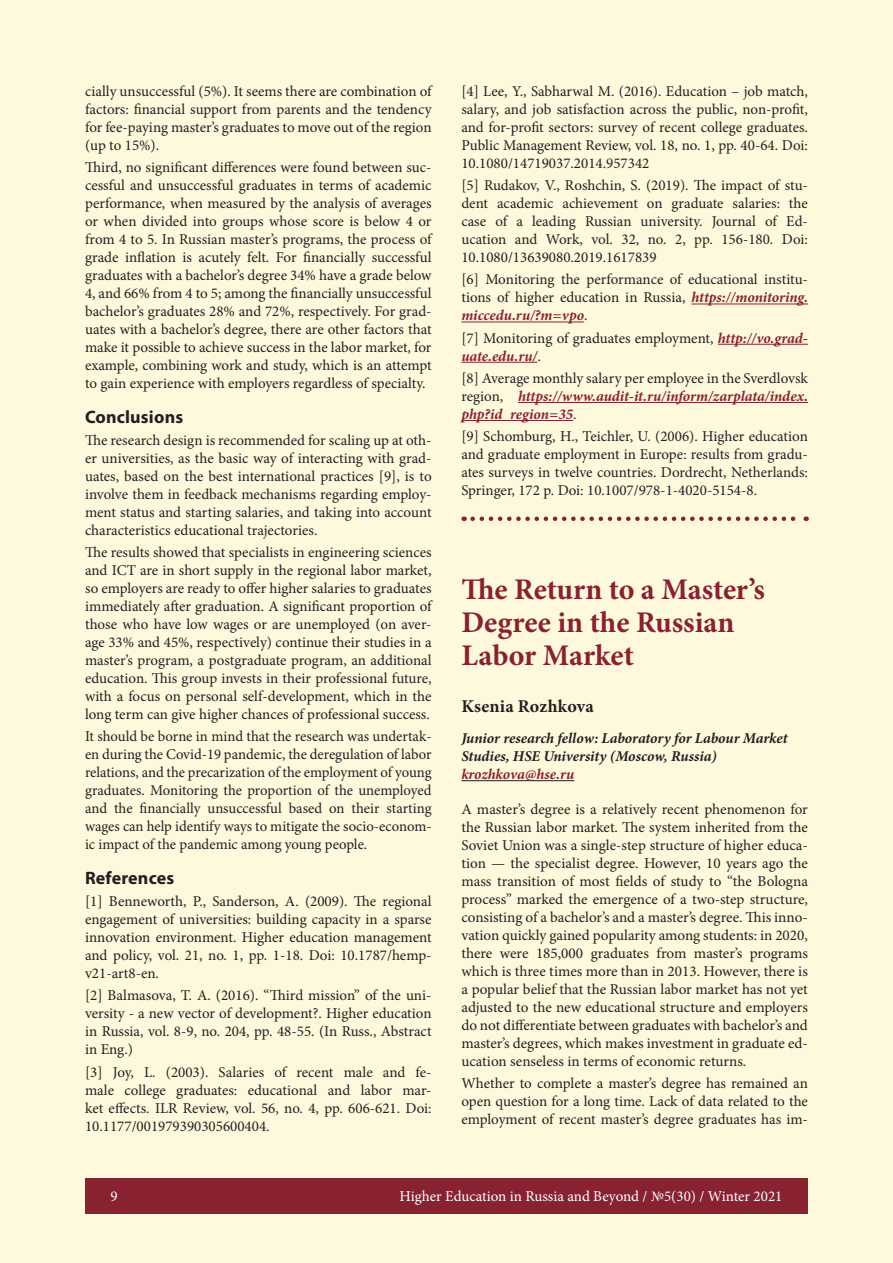
<style>
.page{position:relative;width:893px;height:1263px;background:#fef8dd}
.page>*{position:absolute;margin:0;border:0;box-sizing:border-box;transform-origin:0 0}
.заголовок{font:700 30px/33px "Minion Pro";color:#882231}
.подзаголовок{font:700 18px "Myriad Pro";letter-spacing:.01em;color:#231f20}
.автор{font:700 18px "Minion Pro";letter-spacing:.01em;color:#231f20}
.КОНЕЦ_СТАТЬИ{font:15px/18px "Minion Pro";color:#231f20;text-align:justify}
.t1{font:italic 700 15px/18px "Minion Pro";letter-spacing:-.005em;color:#882231;text-align:justify}
.абзац{font:italic 700 15px/18px "Minion Pro";letter-spacing:-.005em;color:#231f20}
.t2{font:15px "Minion Pro";color:#fff}
.s1{font-weight:700;font-style:italic;color:#882231}
.s2{font-weight:400;font-style:normal;color:#231f20}
.s3{color:#882231}
</style>
<div class="page">
<div style="left:85px;top:1178px;width:723px;height:35px;background:#882231"></div>
<hr style="left:691px;top:304px;width:117px;height:1px;background:#882231">
<hr style="left:461px;top:322px;width:123px;height:1px;background:#882231">
<hr style="left:718px;top:344px;width:90px;height:1px;background:#882231">
<hr style="left:461px;top:362px;width:76px;height:1px;background:#882231">
<hr style="left:518px;top:402px;width:290px;height:1px;background:#882231">
<hr style="left:461px;top:420px;width:112px;height:1px;background:#882231">
<svg style="left:473px;top:516px;width:334px;height:5px"></svg>
<hr style="left:461px;top:780px;width:113px;height:1px;background:#231f20">
<p class="КОНЕЦ_СТАТЬИ" style="left:85px;top:82px;width:348px">cially unsuccessful (5%). It seems there are combination of factors: financial support from parents and the tendency for fee-paying master’s graduates to move out of the region (up to 15%).</p>
<p class="КОНЕЦ_СТАТЬИ" style="left:85px;top:158px;width:348px">Third, no significant differences were found between suc&shy;cessful and unsuccessful graduates in terms of academic performance, when measured by the analysis of averages or when divided into groups whose score is below 4 or from 4 to 5. In Russian master’s programs, the process of grade inflation is acutely felt. For financially successful graduates with a bachelor’s degree 34% have a grade below 4, and 66% from 4 to 5; among the financially unsuccessful bachelor’s graduates 28% and 72%, respectively. For grad&shy;uates with a bachelor’s degree, there are other factors that make it possible to achieve success in the labor market, for example, combining work and study, which is an attempt to gain experience with employers regardless of specialty.</p>
<p class="подзаголовок" style="left:85px;top:405px;width:100px">Conclusions</p>
<p class="КОНЕЦ_СТАТЬИ" style="left:85px;top:431px;width:348px">The research design is recommended for scaling up at oth&shy;er universities, as the basic way of interacting with grad&shy;uates, based on the best international practices [9], is to involve them in feedback mechanisms regarding employ&shy;ment status and starting salaries, and taking into account characteristics educational trajectories.</p>
<p class="КОНЕЦ_СТАТЬИ" style="left:85px;top:543px;width:348px">The results showed that specialists in engineering sciences and ICT are in short supply in the regional labor market, so employers are ready to offer higher salaries to graduates immediately after graduation. A significant proportion of those who have low wages or are unemployed (on aver&shy;age 33% and 45%, respectively) continue their studies in a master’s program, a postgraduate program, an additional education. This group invests in their professional future, with a focus on personal self-development, which in the long term can give higher chances of professional success.</p>
<p class="КОНЕЦ_СТАТЬИ" style="left:85px;top:728px;width:348px">It should be borne in mind that the research was undertak&shy;en during the Covid-19 pandemic, the deregulation of labor relations, and the precarization of the employment of young graduates. Monitoring the proportion of the unemployed and the financially unsuccessful based on their starting wages can help identify ways to mitigate the socio-econom&shy;ic impact of the pandemic among young people.</p>
<p class="подзаголовок" style="left:85px;top:866px;width:91px">References</p>
<p class="КОНЕЦ_СТАТЬИ" style="left:85px;top:892px;width:348px">[1] Benneworth, P., Sanderson, A. (2009). The regional engagement of universities: building capacity in a sparse innovation environment. Higher education management and policy, vol. 21, no. 1, pp. 1-18. Doi: 10.1787/hemp&shy;v21-art8-en.</p>
<p class="КОНЕЦ_СТАТЬИ" style="left:85px;top:986px;width:348px">[2] Balmasova, T. A. (2016). “Third mission” of the uni&shy;versity - a new vector of development?. Higher education in Russia, vol. 8-9, no. 204, pp. 48-55. (In Russ., Abstract in Eng.)</p>
<p class="КОНЕЦ_СТАТЬИ" style="left:85px;top:1063px;width:348px">[3] Joy, L. (2003). Salaries of recent male and fe&shy;male college graduates: educational and labor mar&shy;ket effects. ILR Review, vol. 56, no. 4, pp. 606-621. Doi:<br>10.1177/001979390305600404.</p>
<p class="КОНЕЦ_СТАТЬИ" style="left:461px;top:82px;width:348px">[4] Lee, Y., Sabharwal M. (2016). Education – job match, salary, and job satisfaction across the public, non-profit, and for-profit sectors: survey of recent college graduates.<br>Public Management Review, vol. 18, no. 1, pp. 40-64. Doi:<br>10.1080/14719037.2014.957342</p>
<p class="КОНЕЦ_СТАТЬИ" style="left:461px;top:176px;width:348px">[5] Rudakov, V., Roshchin, S. (2019). The impact of stu&shy;dent academic achievement on graduate salaries: the case of a leading Russian university. Journal of Ed&shy;ucation and Work, vol. 32, no. 2, pp. 156-180. Doi:<br>10.1080/13639080.2019.1617839</p>
<p class="КОНЕЦ_СТАТЬИ" style="left:461px;top:271px;width:348px">[6] Monitoring the performance of educational institu&shy;tions of higher education in Russia, <span class="s1">https://monitoring. miccedu.ru/?m=vpo</span>.</p>
<p class="КОНЕЦ_СТАТЬИ" style="left:461px;top:329px;width:348px">[7] Monitoring of graduates employment, <span class="s1">http://vo.grad&shy;uate.edu.ru/</span>.</p>
<p class="t1" style="left:461px;top:369px;width:348px"><span class="s2">[8] Average monthly salary per employee in the Sverdlovsk region,</span> https://www.audit-it.ru/inform/zarplata/index. php?id_region=35<span class="s2">.</span></p>
<p class="КОНЕЦ_СТАТЬИ" style="left:461px;top:427px;width:348px">[9] Schomburg, H., Teichler, U. (2006). Higher education and graduate employment in Europe: results from gradu&shy;ates surveys in twelve countries. Dordrecht, Netherlands:<br>Springer, 172 p. Doi: 10.1007/978-1-4020-5154-8.</p>
<p class="заголовок" style="left:461px;top:573px;width:305px">The Return to a Master’s<br>Degree in the Russian<br>Labor Market</p>
<p class="автор" style="left:461px;top:694px;width:134px">Ksenia Rozhkova</p>
<p class="абзац" style="left:461px;top:729px;width:328px">Junior research fellow: Laboratory for Labour Market<br>Studies, HSE University (Moscow, Russia) <span class="s3">krozhkova@hse.ru</span></p>
<p class="КОНЕЦ_СТАТЬИ" style="left:461px;top:800px;width:348px">A master’s degree is a relatively recent phenomenon for the Russian labor market. The system inherited from the Soviet Union was a single-step structure of higher educa&shy;tion — the specialist degree. However, 10 years ago the mass transition of most fields of study to “the Bologna process” marked the emergence of a two-step structure, consisting of a bachelor’s and a master’s degree. This inno&shy;vation quickly gained popularity among students: in 2020, there were 185,000 graduates from master’s programs which is three times more than in 2013. However, there is a popular belief that the Russian labor market has not yet adjusted to the new educational structure and employers do not differentiate between graduates with bachelor’s and master’s degrees, which makes investment in graduate ed&shy;ucation senseless in terms of economic returns.</p>
<p class="КОНЕЦ_СТАТЬИ" style="left:461px;top:1075px;width:348px">Whether to complete a master’s degree has remained an open question for a long time. Lack of data related to the employment of recent master’s degree graduates has im-</p>
<p class="t2" style="left:111px;top:1186px;width:9px">9</p>
<p class="t2" style="left:399px;top:1186px;width:384px">Higher Education in Russia and Beyond / №5(30) / Winter 2021</p>
</div>
